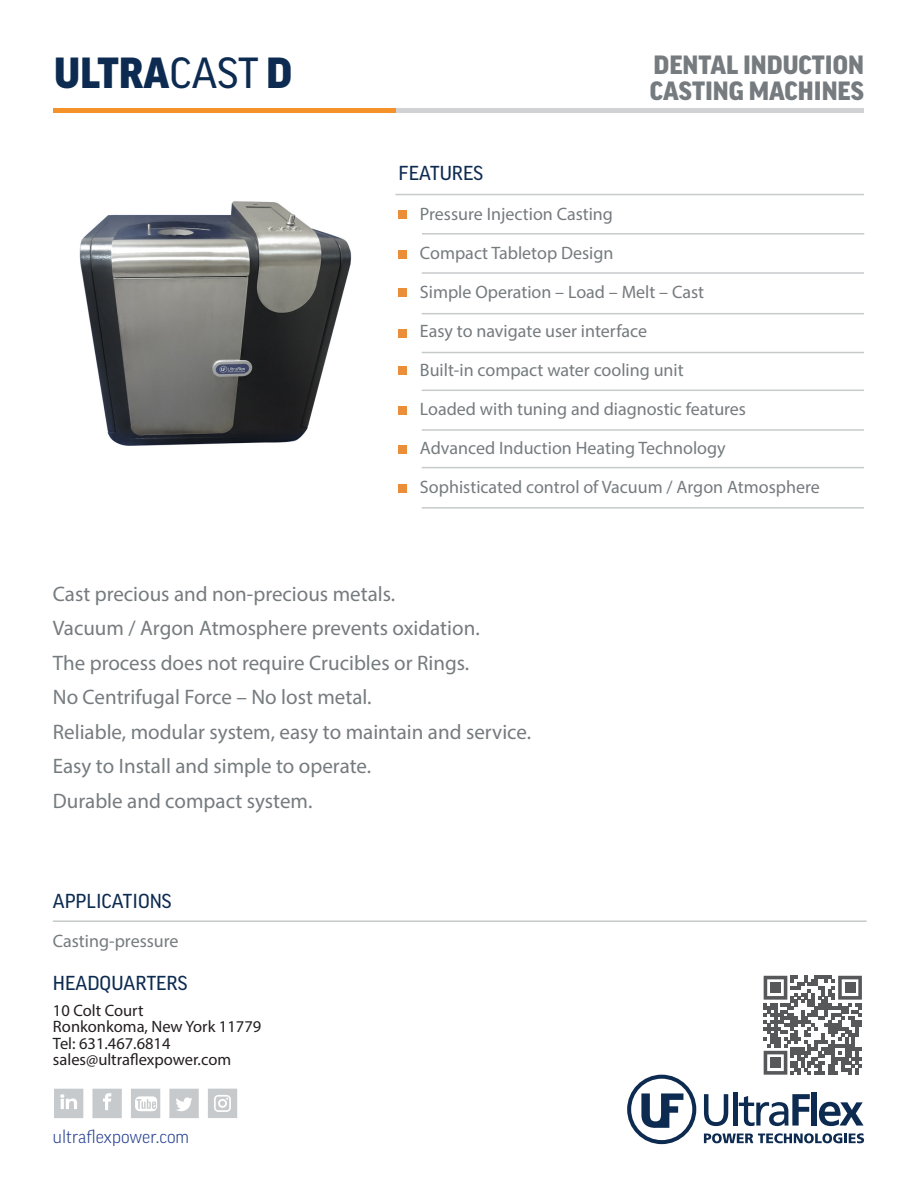
<style>
.page{position:relative;width:918px;height:1188px;background:#fff}
.page>*{position:absolute;margin:0;border:0;box-sizing:border-box;transform-origin:0 0}
.t1{font:900 42px "Good LF";color:#0d2b51}
.t2{font:900 25.5px "Good LF";color:#757b7e}
.t3{font:21px "Myriad Pro";color:#757b7e}
.t4{font:19.5px "Good LF";color:#0d2b51}
.t5{font:19.5px "Good Cyr";color:#0d2b51}
.t6{font:18px "Myriad Pro";color:#757b7e}
.t7{font:300 18px "Good LF";color:#253f8e}
.t8{font:16.5px "Myriad Pro";color:#231f20}
.s1{font-weight:400}
</style>
<div class="page">
<hr style="left:180px;top:109px;width:684px;height:4px;background:#d1d2d4">
<hr style="left:54px;top:109px;width:342px;height:4px;background:#f49129">
<img style="left:79px;top:201px;width:273px;height:245px">
<div style="left:399px;top:210px;width:8px;height:8px;background:#eb8e3a"></div>
<div style="left:399px;top:250px;width:8px;height:8px;background:#eb8e3a"></div>
<div style="left:399px;top:288px;width:8px;height:8px;background:#eb8e3a"></div>
<div style="left:399px;top:329px;width:8px;height:8px;background:#eb8e3a"></div>
<div style="left:399px;top:367px;width:8px;height:8px;background:#eb8e3a"></div>
<div style="left:399px;top:406px;width:8px;height:9px;background:#eb8e3a"></div>
<div style="left:399px;top:445px;width:8px;height:8px;background:#eb8e3a"></div>
<div style="left:399px;top:485px;width:8px;height:8px;background:#eb8e3a"></div>
<hr style="left:395px;top:194px;width:469px;height:1px;background:#c7cacb">
<hr style="left:422px;top:233px;width:442px;height:2px;background:#c7cacb">
<hr style="left:422px;top:467px;width:442px;height:1px;background:#c7cacb">
<hr style="left:422px;top:272px;width:442px;height:2px;background:#c7cacb">
<hr style="left:422px;top:313px;width:442px;height:1px;background:#c7cacb">
<hr style="left:422px;top:390px;width:442px;height:1px;background:#c7cacb">
<hr style="left:422px;top:429px;width:442px;height:2px;background:#c7cacb">
<hr style="left:422px;top:507px;width:442px;height:2px;background:#c7cacb">
<hr style="left:422px;top:352px;width:442px;height:1px;background:#c7cacb">
<hr style="left:53px;top:920px;width:814px;height:2px;background:#c7cacb">
<svg style="left:704px;top:1133px;width:160px;height:10px"></svg>
<svg style="left:704px;top:1094px;width:24px;height:32px"></svg>
<hr style="left:733px;top:1092px;width:4px;height:34px;background:#0d2b51">
<svg style="left:739px;top:1094px;width:71px;height:32px"></svg>
<div style="left:811px;top:1092px;width:6px;height:34px;background:#0d2b51"></div>
<svg style="left:819px;top:1102px;width:45px;height:24px"></svg>
<svg style="left:627px;top:1075px;width:69px;height:69px"></svg>
<svg style="left:169px;top:1089px;width:30px;height:29px"></svg>
<svg style="left:92px;top:1089px;width:30px;height:29px"></svg>
<svg style="left:54px;top:1089px;width:29px;height:29px"></svg>
<svg style="left:131px;top:1089px;width:29px;height:29px"></svg>
<svg style="left:208px;top:1089px;width:29px;height:29px"></svg>
<svg style="left:764px;top:976px;width:98px;height:99px"></svg>
<div style="left:770px;top:983px;width:11px;height:10px;background:#57585a"></div>
<div style="left:845px;top:983px;width:10px;height:10px;background:#57585a"></div>
<div style="left:770px;top:1058px;width:11px;height:10px;background:#57585a"></div>
<p class="t1" style="left:54px;top:49px;width:240px">ULTRA<span class="s1">CAST</span> D</p>
<p class="t4" style="left:399px;top:162px;width:86px">FEATURES</p>
<p class="t2" style="left:654px;top:51px;width:212px">DENTAL INDUCTION</p>
<p class="t2" style="left:650px;top:76px;width:216px">CASTING MACHINES</p>
<p class="t6" style="left:420px;top:203px;width:195px">Pressure Injection Casting</p>
<p class="t6" style="left:420px;top:242px;width:195px">Compact Tabletop Design</p>
<p class="t6" style="left:420px;top:281px;width:286px">Simple Operation – Load – Melt – Cast</p>
<p class="t6" style="left:420px;top:320px;width:229px">Easy to navigate user interface</p>
<p class="t6" style="left:420px;top:359px;width:265px">Built-in compact water cooling unit</p>
<p class="t6" style="left:420px;top:398px;width:328px">Loaded with tuning and diagnostic features</p>
<p class="t6" style="left:420px;top:437px;width:307px">Advanced Induction Heating Technology</p>
<p class="t6" style="left:420px;top:476px;width:401px">Sophisticated control of Vacuum / Argon Atmosphere</p>
<p class="t3" style="left:53px;top:581px;width:344px">Cast precious and non-precious metals.</p>
<p class="t3" style="left:53px;top:615px;width:428px">Vacuum / Argon Atmosphere prevents oxidation.</p>
<p class="t3" style="left:53px;top:650px;width:418px">The process does not require Crucibles or Rings.</p>
<p class="t3" style="left:53px;top:684px;width:320px">No Centrifugal Force – No lost metal.</p>
<p class="t3" style="left:53px;top:719px;width:480px">Reliable, modular system, easy to maintain and service.</p>
<p class="t3" style="left:53px;top:753px;width:320px">Easy to Install and simple to operate.</p>
<p class="t3" style="left:53px;top:788px;width:261px">Durable and compact system.</p>
<p class="t4" style="left:53px;top:890px;width:120px">APPLICATIONS</p>
<p class="t6" style="left:53px;top:930px;width:127px">Casting-pressure</p>
<p class="t5" style="left:53px;top:973px;width:136px">HEADQUARTERS</p>
<p class="t8" style="left:53px;top:1000px;width:92px">10 Colt Court</p>
<p class="t8" style="left:53px;top:1017px;width:210px">Ronkonkoma, New York 11779</p>
<p class="t8" style="left:53px;top:1033px;width:119px">Tel: 631.467.6814</p>
<p class="t8" style="left:53px;top:1050px;width:180px">sales@ultraflexpower.com</p>
<p class="t7" style="left:53px;top:1126px;width:138px">ultraflexpower.com</p>
</div>
